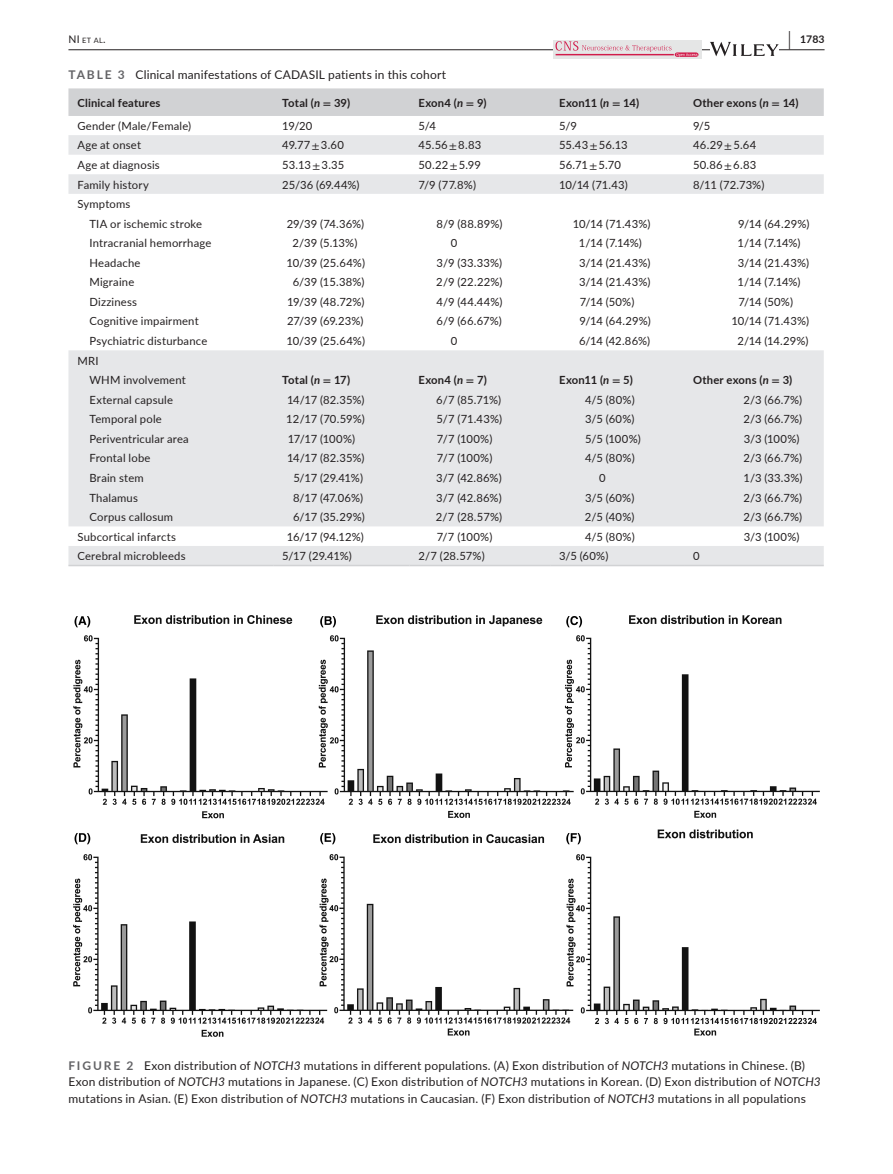
<style>
.page{position:relative;width:893px;height:1174px;background:#fff}
.page>*{position:absolute;margin:0;border:0;box-sizing:border-box;transform-origin:0 0}
.t1{font:12px/16.5px "Lato";letter-spacing:.015em;color:#231f20}
.t2{font:11.25px/19.5px "Lato";letter-spacing:.015em;color:#231f20}
.t3{font:700 11.25px "Lato";letter-spacing:.015em;color:#231f20}
.t4{font:700 11.25px "Lato";letter-spacing:-.01em;color:#231f20}
.t5{font:700 10.5px "Lato";color:#231f20}
.t6{font:7.35px "Lato";color:#231f20}
.s1{font-size:10.5px}
.s2{font-size:19.5px}
.s3{font-weight:700;color:#636366}
.s4{font-style:italic}
.s5{font-family:"STIX"}
</style>
<div class="page">
<hr style="left:68px;top:49px;width:756px;height:1px;background:#231f20">
<div style="left:553px;top:40px;width:148px;height:18px;background:#e5e6e6"></div>
<svg style="left:555px;top:41px;width:142px;height:16px"></svg>
<svg style="left:710px;top:42px;width:69px;height:14px"></svg>
<div style="left:68px;top:88px;width:756px;height:28px;background:#d1d2d4"></div>
<svg style="left:68px;top:135px;width:756px;height:430px;fill:#e6e7e9"></svg>
<hr style="left:68px;top:565px;width:205px;height:1px;background:#d1d2d4">
<hr style="left:273px;top:565px;width:136px;height:1px;background:#d1d2d4">
<hr style="left:410px;top:565px;width:140px;height:1px;background:#d1d2d4">
<hr style="left:550px;top:565px;width:134px;height:1px;background:#d1d2d4">
<hr style="left:684px;top:565px;width:140px;height:1px;background:#d1d2d4">
<img style="left:73px;top:615px;width:747px;height:422px">
<p class="t6" style="left:68px;top:35px;width:39px"><span class="s1">NI</span> et al<span class="s1">.</span></p>
<p class="t5" style="left:789px;top:31px;width:37px"><span class="s2">|</span> 1783</p>
<p class="t1" style="left:68px;top:66px;width:379px"><span class="s3">TABLE 3</span> Clinical manifestations of CADASIL patients in this cohort</p>
<p class="t3" style="left:77px;top:94px;width:85px">Clinical features</p>
<p class="t3" style="left:282px;top:94px;width:69px">Total (<span class="s4">n</span> <span class="s5">=</span> 39)</p>
<p class="t3" style="left:419px;top:94px;width:69px">Exon4 (<span class="s4">n</span> <span class="s5">=</span> 9)</p>
<p class="t4" style="left:559px;top:94px;width:82px">Exon11 (<span class="s4">n</span> <span class="s5">=</span> 14)</p>
<p class="t3" style="left:693px;top:94px;width:107px">Other exons (<span class="s4">n</span> <span class="s5">=</span> 14)</p>
<p class="t2" style="left:77px;top:116px;width:115px">Gender (Male/Female)</p>
<p class="t2" style="left:282px;top:116px;width:32px">19/20</p>
<p class="t2" style="left:419px;top:116px;width:19px">5/4</p>
<p class="t2" style="left:559px;top:116px;width:19px">5/9</p>
<p class="t2" style="left:693px;top:116px;width:19px">9/5</p>
<p class="t2" style="left:77px;top:135px;width:65px">Age at onset</p>
<p class="t2" style="left:282px;top:135px;width:63px">49.77 <span class="s5">±</span> 3.60</p>
<p class="t2" style="left:419px;top:135px;width:64px">45.56 <span class="s5">±</span> 8.83</p>
<p class="t2" style="left:559px;top:135px;width:70px">55.43 <span class="s5">±</span> 56.13</p>
<p class="t2" style="left:693px;top:135px;width:65px">46.29 <span class="s5">±</span> 5.64</p>
<p class="t2" style="left:77px;top:155px;width:84px">Age at diagnosis</p>
<p class="t2" style="left:282px;top:155px;width:64px">53.13 <span class="s5">±</span> 3.35</p>
<p class="t2" style="left:419px;top:155px;width:64px">50.22 <span class="s5">±</span> 5.99</p>
<p class="t2" style="left:559px;top:155px;width:63px">56.71 <span class="s5">±</span> 5.70</p>
<p class="t2" style="left:693px;top:155px;width:65px">50.86 <span class="s5">±</span> 6.83</p>
<p class="t2" style="left:77px;top:174px;width:73px">Family history</p>
<p class="t2" style="left:282px;top:174px;width:79px">25/36 (69.44%)</p>
<p class="t2" style="left:419px;top:174px;width:59px">7/9 (77.8%)</p>
<p class="t2" style="left:559px;top:174px;width:70px">10/14 (71.43)</p>
<p class="t2" style="left:693px;top:174px;width:73px">8/11 (72.73%)</p>
<p class="t2" style="left:89px;top:194px;width:114px;text-indent:-12px">Symptoms<br>TIA or ischemic stroke</p>
<p class="t2" style="left:287px;top:213px;width:79px">29/39 (74.36%)</p>
<p class="t2" style="left:437px;top:213px;width:67px">8/9 (88.89%)</p>
<p class="t2" style="left:573px;top:213px;width:79px">10/14 (71.43%)</p>
<p class="t2" style="left:738px;top:213px;width:73px">9/14 (64.29%)</p>
<p class="t2" style="left:89px;top:233px;width:123px">Intracranial hemorrhage</p>
<p class="t2" style="left:292px;top:233px;width:66px">2/39 (5.13%)</p>
<p class="t2" style="left:451px;top:233px;width:8px">0</p>
<p class="t2" style="left:579px;top:233px;width:65px">1/14 (7.14%)</p>
<p class="t2" style="left:737px;top:233px;width:65px">1/14 (7.14%)</p>
<p class="t2" style="left:89px;top:252px;width:53px">Headache</p>
<p class="t2" style="left:286px;top:252px;width:80px">10/39 (25.64%)</p>
<p class="t2" style="left:437px;top:252px;width:67px">3/9 (33.33%)</p>
<p class="t2" style="left:579px;top:252px;width:73px">3/14 (21.43%)</p>
<p class="t2" style="left:738px;top:252px;width:73px">3/14 (21.43%)</p>
<p class="t2" style="left:89px;top:272px;width:46px">Migraine</p>
<p class="t2" style="left:293px;top:272px;width:73px">6/39 (15.38%)</p>
<p class="t2" style="left:436px;top:272px;width:68px">2/9 (22.22%)</p>
<p class="t2" style="left:579px;top:272px;width:73px">3/14 (21.43%)</p>
<p class="t2" style="left:737px;top:272px;width:65px">1/14 (7.14%)</p>
<p class="t2" style="left:89px;top:292px;width:49px">Dizziness</p>
<p class="t2" style="left:287px;top:292px;width:79px">19/39 (48.72%)</p>
<p class="t2" style="left:437px;top:292px;width:67px">4/9 (44.44%)</p>
<p class="t2" style="left:580px;top:292px;width:56px">7/14 (50%)</p>
<p class="t2" style="left:738px;top:292px;width:56px">7/14 (50%)</p>
<p class="t2" style="left:89px;top:311px;width:111px">Cognitive impairment</p>
<p class="t2" style="left:287px;top:311px;width:78px">27/39 (69.23%)</p>
<p class="t2" style="left:437px;top:311px;width:67px">6/9 (66.67%)</p>
<p class="t2" style="left:579px;top:311px;width:73px">9/14 (64.29%)</p>
<p class="t2" style="left:731px;top:311px;width:79px">10/14 (71.43%)</p>
<p class="t2" style="left:89px;top:331px;width:119px">Psychiatric disturbance</p>
<p class="t2" style="left:287px;top:331px;width:80px">10/39 (25.64%)</p>
<p class="t2" style="left:451px;top:331px;width:8px">0</p>
<p class="t2" style="left:579px;top:331px;width:73px">6/14 (42.86%)</p>
<p class="t2" style="left:737px;top:331px;width:73px">2/14 (14.29%)</p>
<p class="t2" style="left:89px;top:350px;width:98px;text-indent:-12px">MRI<br>WHM involvement</p>
<p class="t3" style="left:282px;top:372px;width:69px">Total (<span class="s4">n</span> <span class="s5">=</span> 17)</p>
<p class="t3" style="left:419px;top:372px;width:70px">Exon4 (<span class="s4">n</span> <span class="s5">=</span> 7)</p>
<p class="t3" style="left:559px;top:372px;width:75px">Exon11 (<span class="s4">n</span> <span class="s5">=</span> 5)</p>
<p class="t3" style="left:693px;top:372px;width:101px">Other exons (<span class="s4">n</span> <span class="s5">=</span> 3)</p>
<p class="t2" style="left:89px;top:389px;width:85px">External capsule</p>
<p class="t2" style="left:287px;top:389px;width:79px">14/17 (82.35%)</p>
<p class="t2" style="left:436px;top:389px;width:66px">6/7 (85.71%)</p>
<p class="t2" style="left:585px;top:389px;width:51px">4/5 (80%)</p>
<p class="t2" style="left:743px;top:389px;width:60px">2/3 (66.7%)</p>
<p class="t2" style="left:89px;top:409px;width:74px">Temporal pole</p>
<p class="t2" style="left:286px;top:409px;width:80px">12/17 (70.59%)</p>
<p class="t2" style="left:436px;top:409px;width:67px">5/7 (71.43%)</p>
<p class="t2" style="left:585px;top:409px;width:51px">3/5 (60%)</p>
<p class="t2" style="left:743px;top:409px;width:60px">2/3 (66.7%)</p>
<p class="t2" style="left:89px;top:428px;width:101px">Periventricular area</p>
<p class="t2" style="left:288px;top:428px;width:69px">17/17 (100%)</p>
<p class="t2" style="left:437px;top:428px;width:57px">7/7 (100%)</p>
<p class="t2" style="left:585px;top:428px;width:57px">5/5 (100%)</p>
<p class="t2" style="left:744px;top:428px;width:57px">3/3 (100%)</p>
<p class="t2" style="left:89px;top:448px;width:63px">Frontal lobe</p>
<p class="t2" style="left:287px;top:448px;width:79px">14/17 (82.35%)</p>
<p class="t2" style="left:437px;top:448px;width:57px">7/7 (100%)</p>
<p class="t2" style="left:585px;top:448px;width:51px">4/5 (80%)</p>
<p class="t2" style="left:743px;top:448px;width:60px">2/3 (66.7%)</p>
<p class="t2" style="left:89px;top:467px;width:56px">Brain stem</p>
<p class="t2" style="left:293px;top:467px;width:71px">5/17 (29.41%)</p>
<p class="t2" style="left:436px;top:467px;width:67px">3/7 (42.86%)</p>
<p class="t2" style="left:599px;top:467px;width:8px">0</p>
<p class="t2" style="left:743px;top:467px;width:61px">1/3 (33.3%)</p>
<p class="t2" style="left:89px;top:487px;width:50px">Thalamus</p>
<p class="t2" style="left:293px;top:487px;width:71px">8/17 (47.06%)</p>
<p class="t2" style="left:436px;top:487px;width:67px">3/7 (42.86%)</p>
<p class="t2" style="left:585px;top:487px;width:51px">3/5 (60%)</p>
<p class="t2" style="left:743px;top:487px;width:60px">2/3 (66.7%)</p>
<p class="t2" style="left:89px;top:507px;width:85px">Corpus callosum</p>
<p class="t2" style="left:293px;top:507px;width:73px">6/17 (35.29%)</p>
<p class="t2" style="left:436px;top:507px;width:68px">2/7 (28.57%)</p>
<p class="t2" style="left:585px;top:507px;width:51px">2/5 (40%)</p>
<p class="t2" style="left:743px;top:507px;width:60px">2/3 (66.7%)</p>
<p class="t2" style="left:77px;top:526px;width:100px">Subcortical infarcts</p>
<p class="t2" style="left:287px;top:526px;width:79px">16/17 (94.12%)</p>
<p class="t2" style="left:437px;top:526px;width:57px">7/7 (100%)</p>
<p class="t2" style="left:585px;top:526px;width:51px">4/5 (80%)</p>
<p class="t2" style="left:744px;top:526px;width:57px">3/3 (100%)</p>
<p class="t2" style="left:77px;top:546px;width:110px">Cerebral microbleeds</p>
<p class="t2" style="left:282px;top:546px;width:71px">5/17 (29.41%)</p>
<p class="t2" style="left:418px;top:546px;width:68px">2/7 (28.57%)</p>
<p class="t2" style="left:559px;top:546px;width:51px">3/5 (60%)</p>
<p class="t2" style="left:693px;top:546px;width:8px">0</p>
<p class="t1" style="left:68px;top:1056px;width:754px"><span class="s3">FIGURE 2</span> Exon distribution of <span class="s4">NOTCH3</span> mutations in different populations. (A) Exon distribution of <span class="s4">NOTCH3</span> mutations in Chinese. (B)<br>Exon distribution of <span class="s4">NOTCH3</span> mutations in Japanese. (C) Exon distribution of <span class="s4">NOTCH3</span> mutations in Korean. (D) Exon distribution of <span class="s4">NOTCH3 </span>mutations in Asian. (E) Exon distribution of <span class="s4">NOTCH3</span> mutations in Caucasian. (F) Exon distribution of <span class="s4">NOTCH3</span> mutations in all populations</p>
</div>
